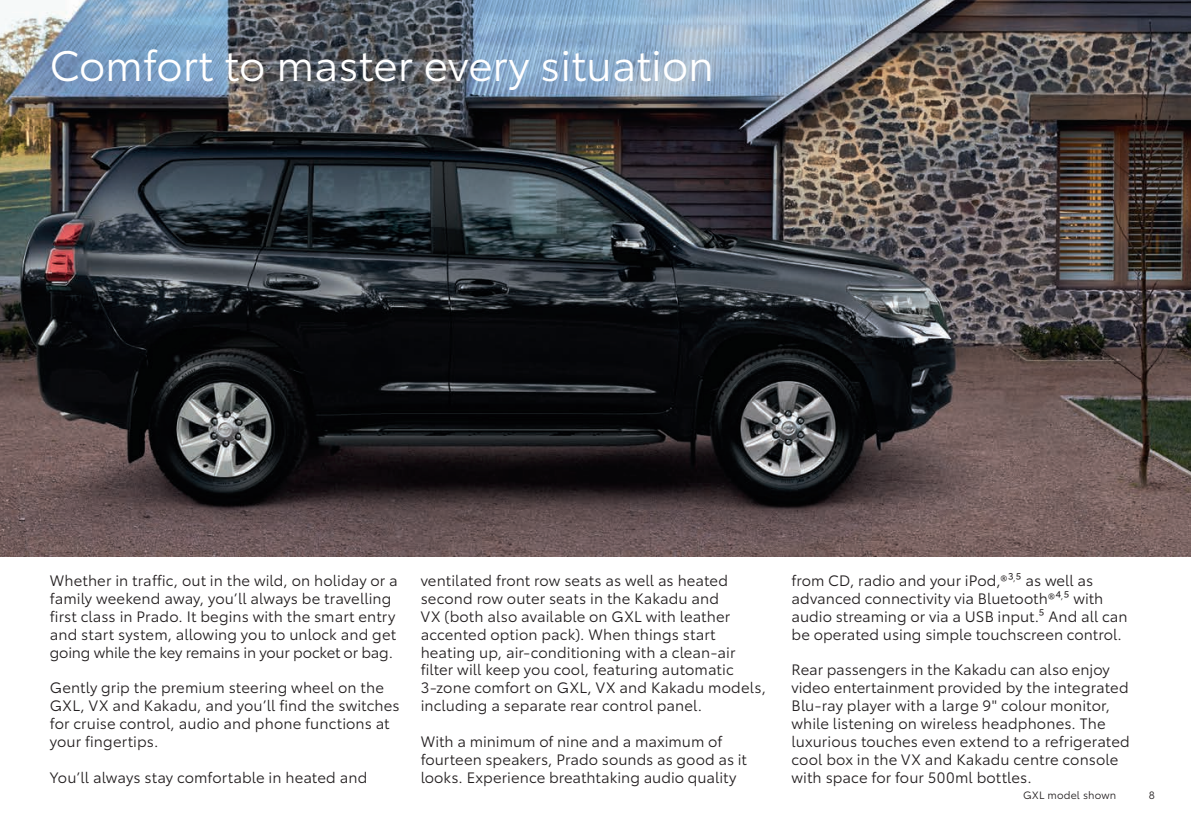
<style>
.page{position:relative;width:1191px;height:834px;background:#fff}
.page>*{position:absolute;margin:0;border:0;box-sizing:border-box;transform-origin:0 0}
.t1{font:42px "Toyota Type";color:#fff}
.t2{font:14.88px/17.8px "Toyota Type";letter-spacing:.005em;color:#231f20}
.t3{font:10.5px "Toyota Type";letter-spacing:.015em;color:#231f20}
</style>
<div class="page">
<img style="left:0;top:0;width:1191px;height:556px">
<svg style="left:675px;top:179px;width:6px;height:6px"></svg>
<svg style="left:699px;top:179px;width:6px;height:6px"></svg>
<svg style="left:724px;top:179px;width:6px;height:6px"></svg>
<svg style="left:748px;top:179px;width:6px;height:6px"></svg>
<svg style="left:773px;top:179px;width:5px;height:6px"></svg>
<h1 class="t1" style="left:50px;top:35px;width:666px">Comfort to master every situation</h1>
<p class="t2" style="left:50px;top:570px;width:349px">Whether in traffic, out in the wild, on holiday or a family weekend away, you’ll always be travelling first class in Prado. It begins with the smart entry and start system, allowing you to unlock and get going while the key remains in your pocket or bag.</p>
<p class="t2" style="left:50px;top:677px;width:351px">Gently grip the premium steering wheel on the GXL, VX and Kakadu, and you’ll find the switches for cruise control, audio and phone functions at your fingertips.</p>
<p class="t2" style="left:50px;top:767px;width:319px">You’ll always stay comfortable in heated and</p>
<p class="t2" style="left:421px;top:570px;width:347px">ventilated front row seats as well as heated second row outer seats in the Kakadu and<br>VX (both also available on GXL with leather accented option pack). When things start heating up, air-conditioning with a clean-air filter will keep you cool, featuring automatic 3-zone comfort on GXL, VX and Kakadu models, including a separate rear control panel.</p>
<p class="t2" style="left:421px;top:731px;width:328px">With a minimum of nine and a maximum of fourteen speakers, Prado sounds as good as it looks. Experience breathtaking audio quality</p>
<p class="t2" style="left:791px;top:570px;width:337px">from CD, radio and your iPod,®³<sup>,</sup>⁵ as well as advanced connectivity via Bluetooth®⁴<sup>,</sup>⁵ with audio streaming or via a USB input.⁵ And all can be operated using simple touchscreen control.</p>
<p class="t2" style="left:791px;top:660px;width:340px">Rear passengers in the Kakadu can also enjoy video entertainment provided by the integrated Blu-ray player with a large 9" colour monitor, while listening on wireless headphones. The luxurious touches even extend to a refrigerated cool box in the VX and Kakadu centre console with space for four 500ml bottles.</p>
<p class="t3" style="left:1023px;top:787px;width:95px">GXL model shown</p>
<p class="t3" style="left:1148px;top:787px;width:8px">8</p>
</div>
